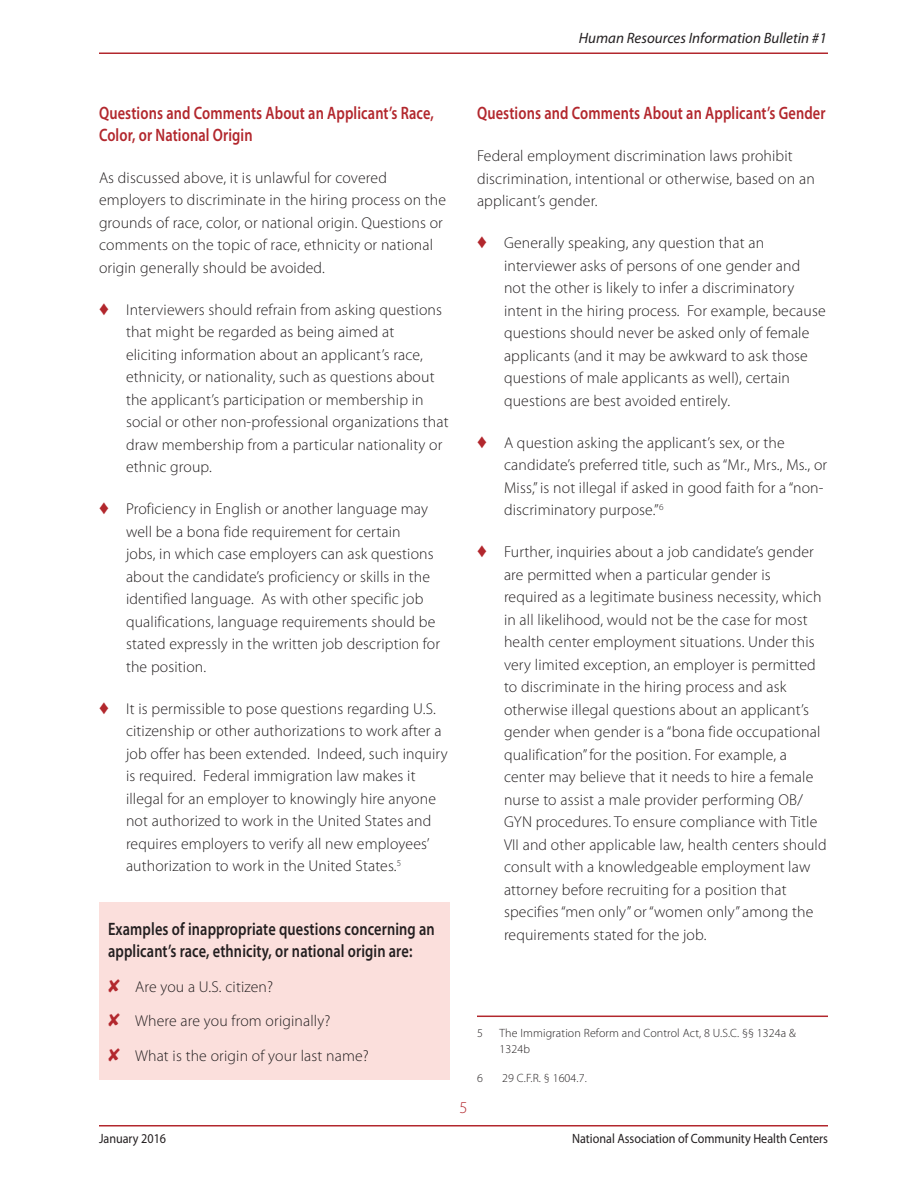
<style>
.page{position:relative;width:918px;height:1188px;background:#fff}
.page>*{position:absolute;margin:0;border:0;box-sizing:border-box;transform-origin:0 0}
.Hd3{font:600 18px/21.6px "Myriad Pro";letter-spacing:.01em;color:#b2272d;scale:.8 1}
.Hd3-2{font:600 18px/21.6px "Myriad Pro";letter-spacing:.01em;color:#231f20;scale:.8 1}
.t1{font:300 16.5px "Myriad Pro";color:#b2272d}
.Body_text_bul3{font:300 15.75px/22.5px "Myriad Pro";letter-spacing:.01em;color:#231f20}
.Body_text{font:300 15.75px/22.5px "Myriad Pro";letter-spacing:.01em;color:#231f20}
.t2{font:italic 15px "Myriad Pro";color:#231f20}
.t3{font:13.5px "Myriad Pro";color:#231f20;scale:.9 1}
.Footnote{font:300 12px/16.5px "Myriad Pro";letter-spacing:.01em;color:#231f20}
.Footnote2{font:300 12px "Myriad Pro";letter-spacing:.01em;color:#231f20}
.s1{color:#b2272d}
</style>
<div class="page">
<div style="left:99px;top:903px;width:351px;height:177px;background:#fbdfdc"></div>
<hr style="left:477px;top:1016px;width:351px;height:1px;background:#b2272d">
<hr style="left:99px;top:52px;width:729px;height:2px;background:#b2272d">
<hr style="left:99px;top:1125px;width:729px;height:1px;background:#b2272d">
<p class="t2" style="left:579px;top:28px;width:249px">Human Resources Information Bulletin #1</p>
<p class="Hd3" style="left:99px;top:102px;width:420px">Questions and Comments About an Applicant’s Race,<br>Color, or National Origin</p>
<p class="Body_text" style="left:99px;top:166px;width:349px">As discussed above, it is unlawful for covered employers to discriminate in the hiring process on the grounds of race, color, or national origin. Questions or comments on the topic of race, ethnicity or national origin generally should be avoided.</p>
<p class="Body_text_bul3" style="left:126px;top:298px;width:324px;text-indent:-27px"><span class="s1">♦</span> Interviewers should refrain from asking questions that might be regarded as being aimed at eliciting information about an applicant’s race, ethnicity, or nationality, such as questions about the applicant’s participation or membership in social or other non-professional organizations that draw membership from a particular nationality or ethnic group.</p>
<p class="Body_text_bul3" style="left:126px;top:498px;width:316px;text-indent:-27px"><span class="s1">♦</span> Proficiency in English or another language may well be a bona fide requirement for certain<br>jobs, in which case employers can ask questions about the candidate’s proficiency or skills in the identified language. As with other specific job qualifications, language requirements should be stated expressly in the written job description for the position.</p>
<p class="Body_text_bul3" style="left:126px;top:697px;width:323px;text-indent:-27px"><span class="s1">♦</span> It is permissible to pose questions regarding U.S. citizenship or other authorizations to work after a job offer has been extended. Indeed, such inquiry is required. Federal immigration law makes it illegal for an employer to knowingly hire anyone not authorized to work in the United States and requires employers to verify all new employees’ authorization to work in the United States.<sup>5</sup></p>
<p class="Hd3-2" style="left:108px;top:918px;width:410px">Examples of inappropriate questions concerning an applicant’s race, ethnicity, or national origin are:</p>
<p class="Body_text" style="left:108px;top:975px;width:167px"><span class="s1">✘</span> Are you a U.S. citizen?</p>
<p class="Body_text" style="left:108px;top:1009px;width:224px"><span class="s1">✘</span> Where are you from originally?</p>
<p class="Body_text" style="left:108px;top:1044px;width:262px"><span class="s1">✘</span> What is the origin of your last name?</p>
<p class="Hd3" style="left:477px;top:102px;width:437px">Questions and Comments About an Applicant’s Gender</p>
<p class="Body_text" style="left:477px;top:145px;width:339px">Federal employment discrimination laws prohibit discrimination, intentional or otherwise, based on an applicant’s gender.</p>
<p class="Body_text_bul3" style="left:504px;top:232px;width:323px;text-indent:-27px"><span class="s1">♦</span> Generally speaking, any question that an interviewer asks of persons of one gender and not the other is likely to infer a discriminatory intent in the hiring process. For example, because questions should never be asked only of female applicants (and it may be awkward to ask those questions of male applicants as well), certain questions are best avoided entirely.</p>
<p class="Body_text_bul3" style="left:504px;top:431px;width:325px;text-indent:-27px"><span class="s1">♦</span> A question asking the applicant’s sex, or the candidate’s preferred title, such as “Mr., Mrs., Ms., or Miss,” is not illegal if asked in good faith for a “non&shy;discriminatory purpose.”<sup>6</sup></p>
<p class="Body_text_bul3" style="left:504px;top:541px;width:324px;text-indent:-27px"><span class="s1">♦</span> Further, inquiries about a job candidate’s gender are permitted when a particular gender is required as a legitimate business necessity, which in all likelihood, would not be the case for most health center employment situations. Under this very limited exception, an employer is permitted to discriminate in the hiring process and ask otherwise illegal questions about an applicant’s gender when gender is a “bona fide occupational qualification” for the position. For example, a center may believe that it needs to hire a female nurse to assist a male provider performing OB/ GYN procedures. To ensure compliance with Title VII and other applicable law, health centers should consult with a knowledgeable employment law attorney before recruiting for a position that specifies “men only” or “women only” among the requirements stated for the job.</p>
<p class="t1" style="left:459px;top:1098px;width:10px">5</p>
<p class="Footnote" style="left:477px;top:1024px;width:7px">5</p>
<p class="Footnote" style="left:500px;top:1024px;width:298px">The Immigration Reform and Control Act, 8 U.S.C. §§ 1324a &amp;<br>1324b</p>
<p class="Footnote2" style="left:477px;top:1070px;width:7px">6</p>
<p class="Footnote2" style="left:502px;top:1070px;width:86px">29 C.F.R. § 1604.7.</p>
<p class="t3" style="left:99px;top:1130px;width:76px">January 2016</p>
<p class="t3" style="left:572px;top:1130px;width:286px">National Association of Community Health Centers</p>
</div>
